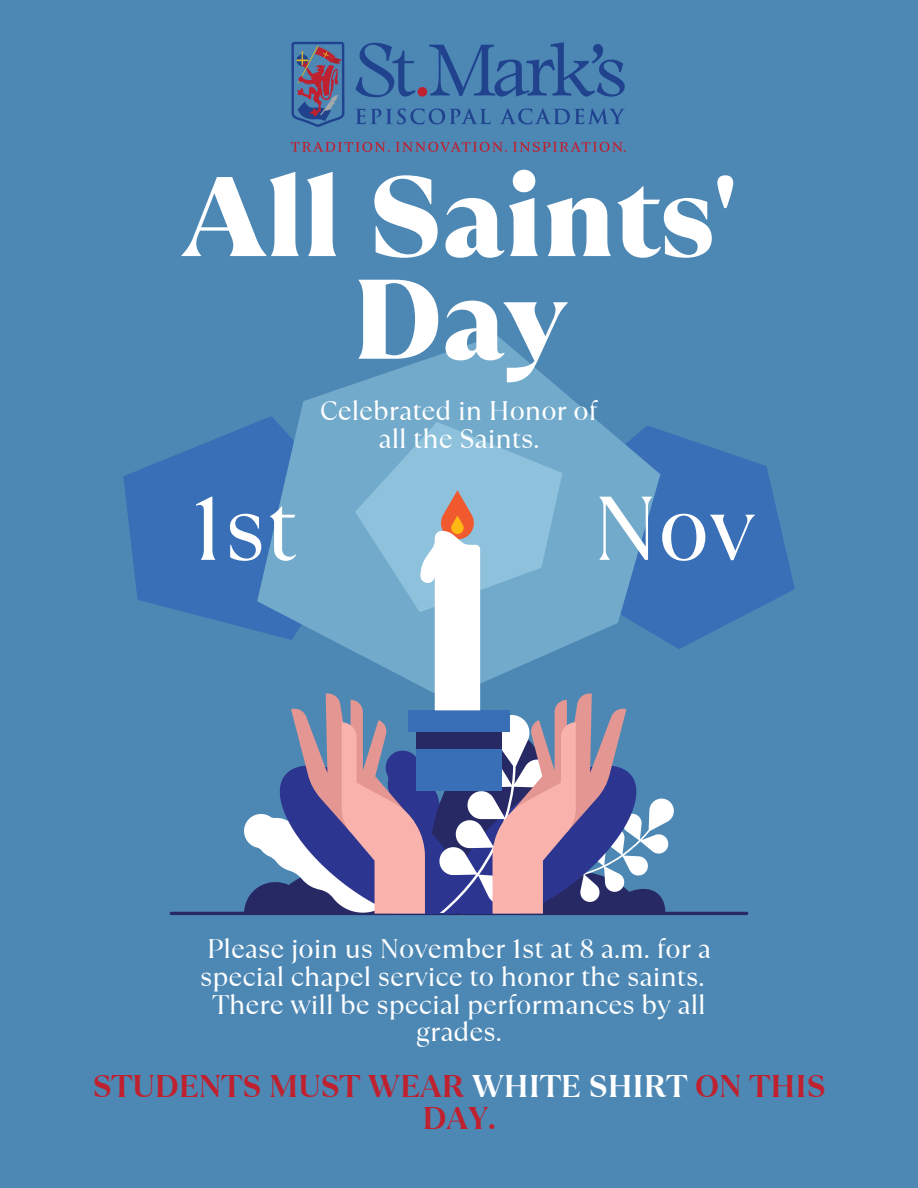
<style>
.page{position:relative;width:918px;height:1188px;background:#4d88b5}
.page>*{position:absolute;margin:0;border:0;box-sizing:border-box;transform-origin:0 0}
.t1{font:900 112.95px "TT Ramillas";color:#fff}
.t2{font:90.3px "TT Ramillas";color:#fff}
.t3{font:700 31.35px/32.7px "TT Ramillas";color:#bf212e;text-align:center}
.t4{font:26.85px/27.5px "TT Ramillas";color:#fff;text-align:center}
.s1{color:#fff}
</style>
<div class="page">
<hr style="left:171px;top:912px;width:576px;height:3px;background:#272965">
<svg style="left:674px;top:435px;width:121px;height:214px;fill:#396fb7"></svg>
<svg style="left:123px;top:427px;width:121px;height:201px;fill:#396fb7"></svg>
<svg style="left:258px;top:335px;width:341px;height:87px"></svg>
<svg style="left:244px;top:422px;width:430px;height:492px"></svg>
<img style="left:292px;top:41px;width:334px;height:110px">
<p class="t1" style="left:183px;top:139px;width:553px">All Saints'</p>
<p class="t1" style="left:352px;top:241px;width:215px">Day</p>
<p class="t4" style="left:320px;top:398px;width:279px">Celebrated in Honor of</p>
<p class="t4" style="left:378px;top:425px;width:163px">all the Saints.</p>
<p class="t2" style="left:191px;top:466px;width:108px">1st</p>
<p class="t2" style="left:593px;top:466px;width:163px">Nov</p>
<p class="t4" style="left:200px;top:935px;width:512px">Please join us November 1st at 8 a.m. for a special chapel service to honor the saints.<br>There will be special performances by all grades.</p>
<p class="t3" style="left:93px;top:1070px;width:734px">STUDENTS MUST WEAR <span class="s1">WHITE SHIRT</span> ON THIS<br>DAY.</p>
</div>
